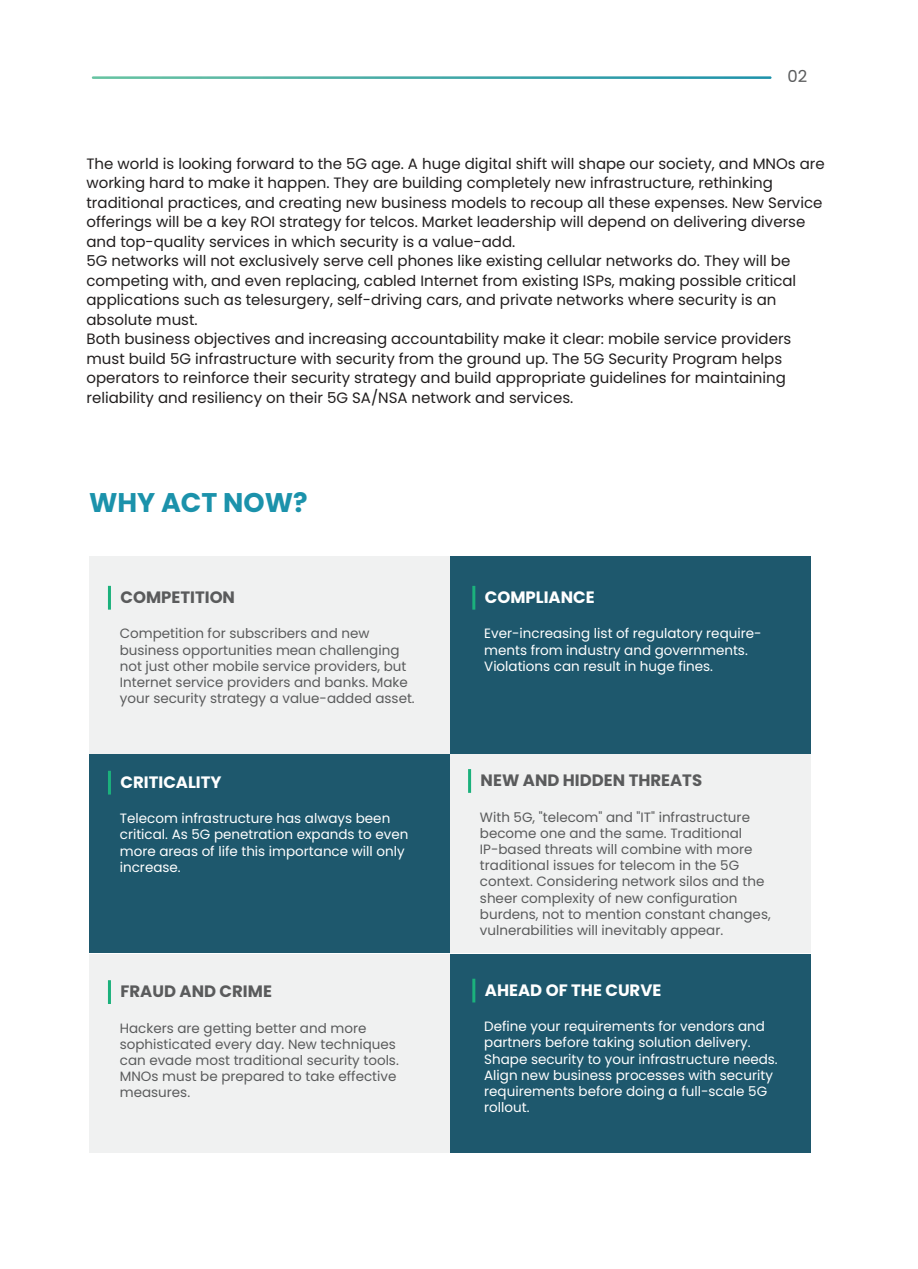
<style>
.page{position:relative;width:918px;height:1269px;background:#fff}
.page>*{position:absolute;margin:0;border:0;box-sizing:border-box;transform-origin:0 0}
.t1{font:700 27px "Poppins";color:#1b92ab}
.t2{font:700 16.5px "Poppins";color:#5a5b5c}
.t3{font:700 16.5px "Poppins";color:#fff}
.t4{font:16.5px "Poppins";color:#5a5b5c}
.t5{font:15px/19.5px "Poppins";color:#211e1e}
.t6{font:13.5px/16.2px "Poppins";color:#5a5b5c}
.t7{font:13.5px/16.2px "Poppins";color:#fff}
</style>
<div class="page">
<div style="left:450px;top:556px;width:360px;height:199px;background:#1e586d"></div>
<div style="left:90px;top:556px;width:360px;height:199px;background:#f0f1f1"></div>
<div style="left:90px;top:755px;width:360px;height:198px;background:#1e586d"></div>
<div style="left:450px;top:755px;width:360px;height:198px;background:#f0f1f1"></div>
<div style="left:90px;top:954px;width:360px;height:198px;background:#f0f1f1"></div>
<div style="left:450px;top:954px;width:360px;height:198px;background:#1e586d"></div>
<svg style="left:92px;top:76px;width:680px;height:3px;background:#5fb6b3"></svg>
<hr style="left:108px;top:586px;width:3px;height:24px;background:#1bb17c">
<hr style="left:472px;top:586px;width:3px;height:24px;background:#1bb17c">
<hr style="left:108px;top:771px;width:3px;height:23px;background:#1bb17c">
<hr style="left:468px;top:769px;width:3px;height:24px;background:#1bb17c">
<hr style="left:108px;top:980px;width:3px;height:24px;background:#1bb17c">
<hr style="left:472px;top:979px;width:3px;height:23px;background:#1bb17c">
<p class="t4" style="left:787px;top:67px;width:21px">02</p>
<p class="t5" style="left:87px;top:154px;width:740px">The world is looking forward to the 5G age. A huge digital shift will shape our society, and MNOs are working hard to make it happen. They are building completely new infrastructure, rethinking traditional practices, and creating new business models to recoup all these expenses. New Service offerings will be a key ROI strategy for telcos. Market leadership will depend on delivering diverse and top-quality services in which security is a value-add.<br>5G networks will not exclusively serve cell phones like existing cellular networks do. They will be competing with, and even replacing, cabled Internet from existing ISPs, making possible critical applications such as telesurgery, self-driving cars, and private networks where security is an absolute must.<br>Both business objectives and increasing accountability make it clear: mobile service providers must build 5G infrastructure with security from the ground up. The 5G Security Program helps operators to reinforce their security strategy and build appropriate guidelines for maintaining reliability and resiliency on their 5G SA/NSA network and services.</p>
<h1 class="t1" style="left:89px;top:486px;width:220px">WHY ACT NOW?</h1>
<p class="t2" style="left:121px;top:587px;width:116px">COMPETITION</p>
<p class="t6" style="left:120px;top:625px;width:297px">Competition for subscribers and new business opportunities mean challenging not just other mobile service providers, but Internet service providers and banks. Make your security strategy a value-added asset.</p>
<p class="t3" style="left:121px;top:772px;width:103px">CRITICALITY</p>
<p class="t7" style="left:120px;top:810px;width:290px">Telecom infrastructure has always been critical. As 5G penetration expands to even more areas of life this importance will only increase.</p>
<p class="t2" style="left:121px;top:982px;width:153px">FRAUD AND CRIME</p>
<p class="t6" style="left:120px;top:1020px;width:281px">Hackers are getting better and more sophisticated every day. New techniques can evade most traditional security tools.<br>MNOs must be prepared to take effective measures.</p>
<p class="t3" style="left:485px;top:587px;width:111px">COMPLIANCE</p>
<p class="t7" style="left:484px;top:625px;width:279px">Ever-increasing list of regulatory require&shy;ments from industry and governments.<br>Violations can result in huge fines.</p>
<p class="t2" style="left:481px;top:771px;width:223px">NEW AND HIDDEN THREATS</p>
<p class="t6" style="left:480px;top:809px;width:292px">With 5G, "telecom" and "IT" infrastructure become one and the same. Traditional IP-based threats will combine with more traditional issues for telecom in the 5G context. Considering network silos and the sheer complexity of new configuration burdens, not to mention constant changes, vulnerabilities will inevitably appear.</p>
<p class="t3" style="left:485px;top:980px;width:178px">AHEAD OF THE CURVE</p>
<p class="t7" style="left:484px;top:1018px;width:295px">Define your requirements for vendors and partners before taking solution delivery.<br>Shape security to your infrastructure needs.<br>Align new business processes with security requirements before doing a full-scale 5G rollout.</p>
</div>
